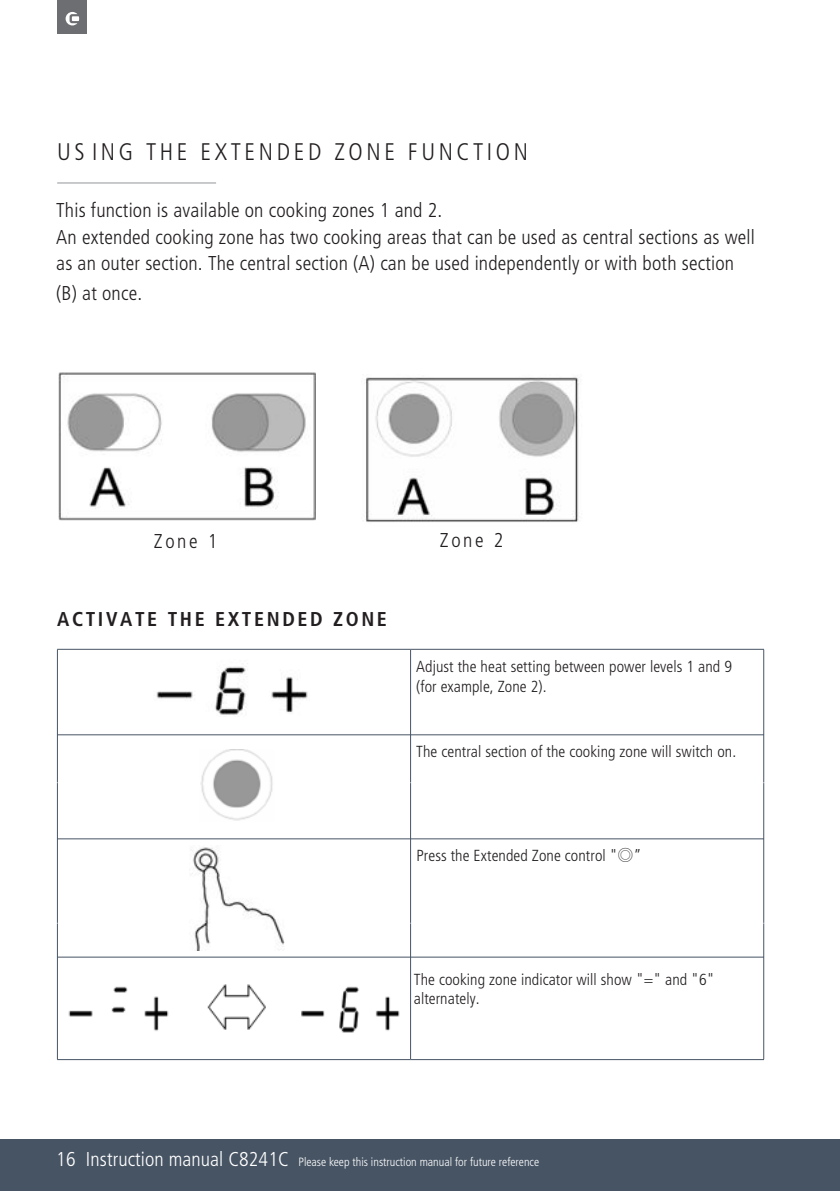
<style>
.page{position:relative;width:840px;height:1191px;background:#fff}
.page>*{position:absolute;margin:0;border:0;box-sizing:border-box;transform-origin:0 0}
.t1{font:300 condensed 24px "Frutiger LT Pro";letter-spacing:.15em;color:#231f20}
.t2{font:300 condensed 20px/26.8px "Frutiger LT Pro";letter-spacing:.01em;color:#221e1f}
.t3{font:700 condensed 20px "Frutiger LT Pro";letter-spacing:.13em;color:#231f20}
.t4{font:300 condensed 16px/20px "Frutiger LT Pro";letter-spacing:.005em;color:#231f20}
.t5{font:300 condensed 12px "Frutiger";color:#fff}
.s1{font-family:"Frutiger"}
.s2{font-family:"Koz Min Pr 6 N";font-weight:400;font-stretch:normal}
.s3{font-size:20px}
</style>
<div class="page">
<div style="left:0;top:1139px;width:839px;height:52px;background:#475464"></div>
<div style="left:57px;top:0;width:30px;height:34px;background:#6d6e71"></div>
<svg style="left:66px;top:12px;width:13px;height:13px"></svg>
<hr style="left:57px;top:182px;width:159px;height:1px;background:#939598">
<hr style="left:57px;top:649px;width:353px;height:1px;background:#475464">
<hr style="left:57px;top:649px;width:1px;height:133px;background:#475464">
<hr style="left:57px;top:838px;width:353px;height:1px;background:#475464">
<hr style="left:57px;top:783px;width:1px;height:140px;background:#475464">
<hr style="left:57px;top:956px;width:353px;height:1px;background:#475464">
<hr style="left:57px;top:923px;width:1px;height:136px;background:#475464">
<hr style="left:57px;top:1059px;width:353px;height:1px;background:#475464">
<hr style="left:410px;top:649px;width:1px;height:133px;background:#475464">
<hr style="left:410px;top:649px;width:353px;height:1px;background:#475464">
<hr style="left:763px;top:649px;width:1px;height:133px;background:#475464">
<hr style="left:410px;top:783px;width:1px;height:140px;background:#475464">
<hr style="left:410px;top:838px;width:353px;height:1px;background:#475464">
<hr style="left:763px;top:783px;width:1px;height:140px;background:#475464">
<hr style="left:410px;top:923px;width:1px;height:136px;background:#475464">
<hr style="left:410px;top:956px;width:353px;height:1px;background:#475464">
<hr style="left:763px;top:923px;width:1px;height:136px;background:#475464">
<hr style="left:410px;top:1059px;width:353px;height:1px;background:#475464">
<img style="left:59px;top:372px;width:256px;height:148px">
<img style="left:365px;top:377px;width:214px;height:145px">
<img style="left:156px;top:666px;width:152px;height:49px">
<img style="left:200px;top:749px;width:73px;height:72px">
<hr style="left:57px;top:734px;width:353px;height:1px;background:#475464">
<hr style="left:410px;top:734px;width:353px;height:1px;background:#475464">
<img style="left:192px;top:847px;width:92px;height:103px">
<img style="left:68px;top:984px;width:332px;height:49px">
<p class="t1" style="left:57px;top:138px;width:472px"><span class="s1">US ING</span> THE EXTENDED ZONE FUNCTION</p>
<p class="t2" style="left:56px;top:197px;width:699px">This function is available on cooking zones 1 and 2.<br>An extended cooking zone has two cooking areas that can be used as central sections as well as an outer section. The central section (A) can be used independently or with both section</p>
<p class="t2" style="left:56px;top:280px;width:87px">(B) at once.</p>
<p class="t2" style="left:154px;top:528px;width:65px">Zone 1</p>
<p class="t2" style="left:439px;top:526px;width:65px">Zone 2</p>
<p class="t3" style="left:57px;top:607px;width:331px">ACTIVATE THE EXTENDED ZONE</p>
<p class="t4" style="left:416px;top:656px;width:317px">Adjust the heat setting between power levels 1 and 9 (for example, Zone 2).</p>
<p class="t4" style="left:416px;top:741px;width:321px">The central section of the cooking zone will switch on.</p>
<p class="t4" style="left:416px;top:845px;width:226px">Press the Extended Zone control "<span class="s2">◎</span>”</p>
<p class="t4" style="left:413px;top:970px;width:302px;line-height:19.2px">The cooking zone indicator will show "=" and "6" alternately.</p>
<p class="t5" style="left:56px;top:1157px;width:484px"><span class="s3">16 Instruction manual C8241C</span> Please keep this instruction manual for future reference</p>
</div>
